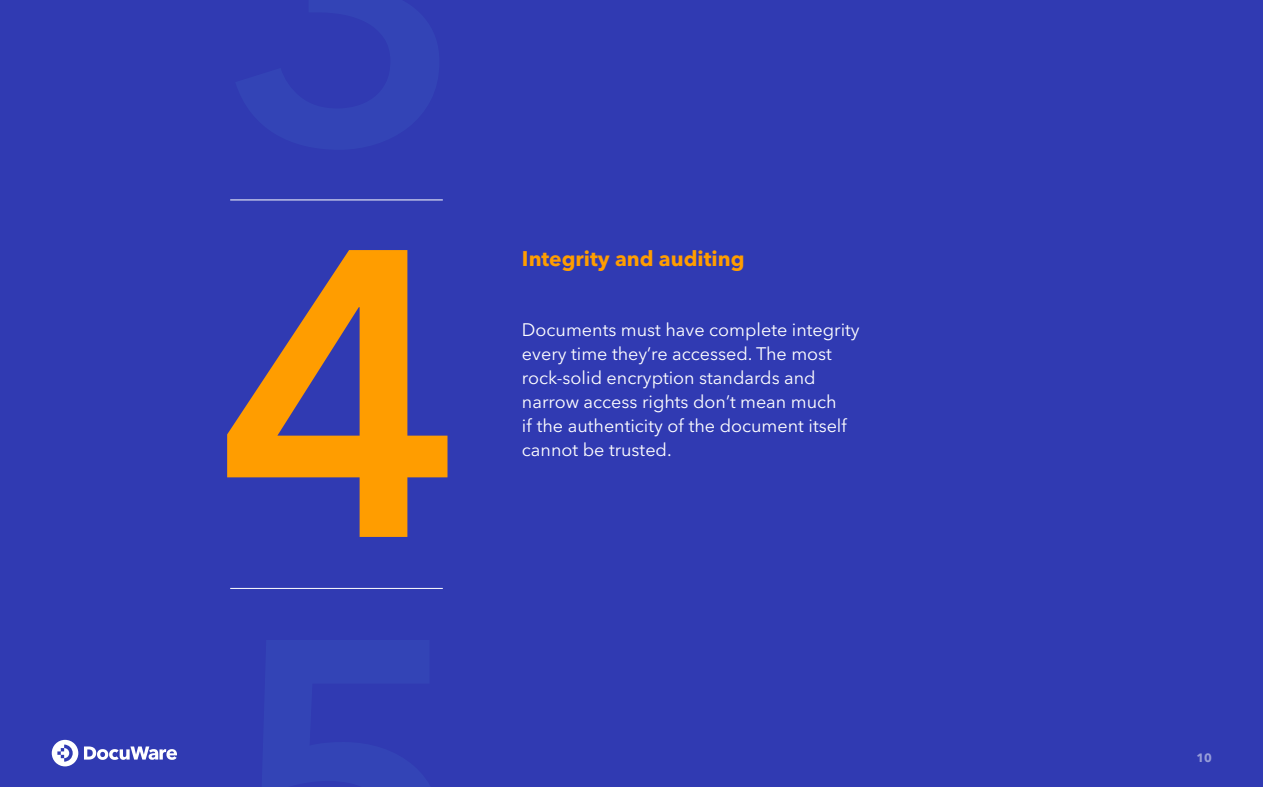
<style>
.page{position:relative;width:1263px;height:787px;background:#303ab2}
.page>*{position:absolute;margin:0;border:0;box-sizing:border-box;transform-origin:0 0}
.t1{font:700 21px "Avenir Next LT Pro";color:#ff9d00}
.t2{font:18px/24px "Avenir Next LT Pro";color:#fff}
.t3{font:700 12px "Avenir Next LT Pro";color:#979dd8}
</style>
<div class="page">
<svg style="left:52px;top:739px;width:26px;height:27px"></svg>
<svg style="left:84px;top:746px;width:93px;height:14px"></svg>
<svg style="left:227px;top:250px;width:220px;height:287px"></svg>
<hr style="left:230px;top:199px;width:213px;height:1px;background:#fff">
<hr style="left:230px;top:588px;width:213px;height:1px;background:#fff">
<p class="t1" style="left:522px;top:246px;width:224px">Integrity and auditing</p>
<p class="t2" style="left:522px;top:318px;width:339px">Documents must have complete integrity every time they’re accessed. The most rock-solid encryption standards and narrow access rights don’t mean much<br>if the authenticity of the document itself cannot be trusted.</p>
<p class="t3" style="left:1196px;top:750px;width:17px">10</p>
</div>
